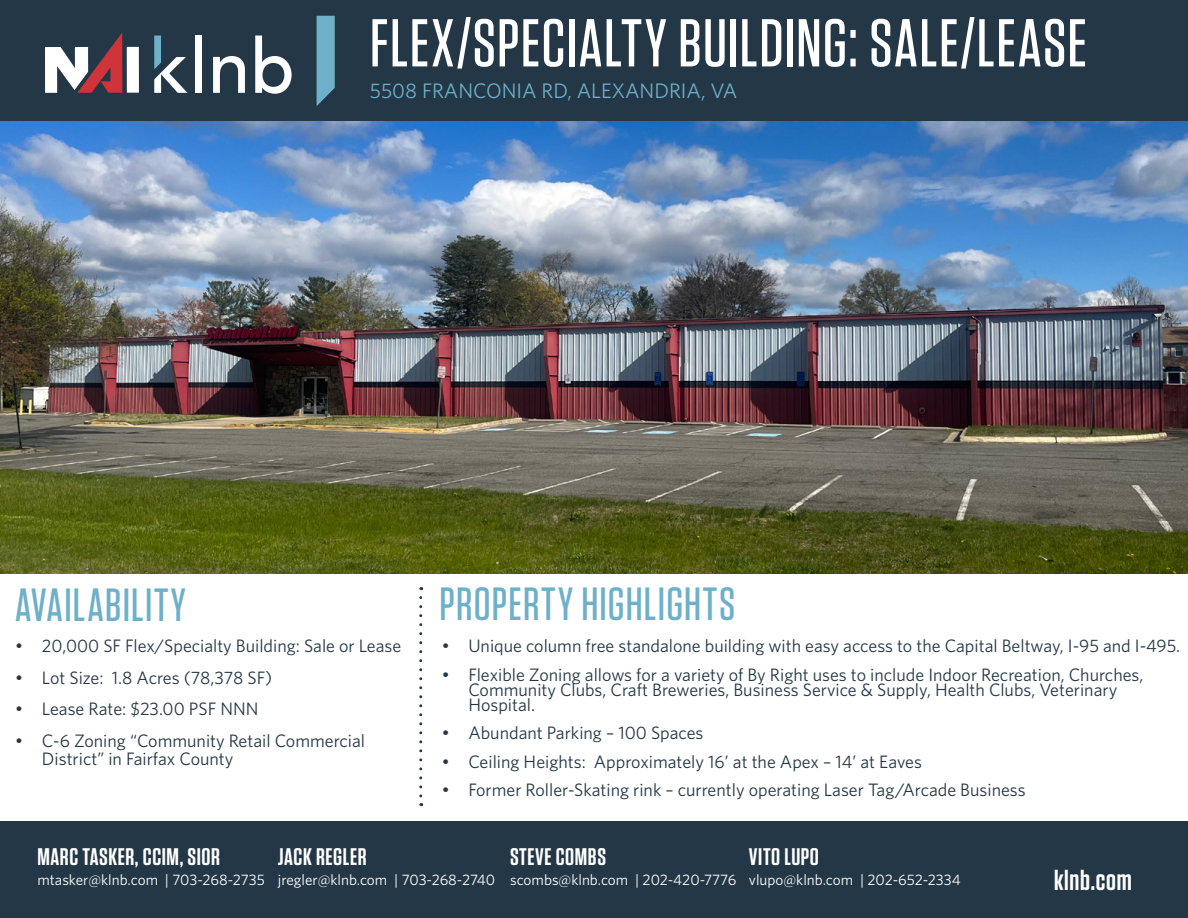
<style>
.page{position:relative;width:1188px;height:918px;background:#fff}
.page>*{position:absolute;margin:0;border:0;box-sizing:border-box;transform-origin:0 0}
.t1{font:500 67.5px "Tungsten";letter-spacing:.02em;color:#fff}
.t2{font:500 46.5px "Tungsten";letter-spacing:.025em;color:#6db0c8}
.t3{font:600 28.5px "Tungsten";letter-spacing:.025em;color:#fff}
.t4{font:600 24px "Tungsten";letter-spacing:.025em;color:#fff}
.t5{font:21px "Whitney";color:#6db0c8}
.t6{font:18px/15px "Whitney";color:#233746}
.t7{font:15.15px "Whitney";color:#fff}
.s1{font-family:"Gotham"}
</style>
<div class="page">
<div style="left:0;top:822px;width:1188px;height:96px;background:#233746"></div>
<div style="left:0;top:0;width:1188px;height:121px;background:#233746"></div>
<svg style="left:317px;top:16px;width:18px;height:90px;background:#64a2b9"></svg>
<div style="left:127px;top:47px;width:12px;height:46px;background:#fff"></div>
<svg style="left:45px;top:33px;width:77px;height:60px"></svg>
<svg style="left:154px;top:36px;width:33px;height:57px"></svg>
<div style="left:195px;top:36px;width:7px;height:57px;background:#fff"></div>
<svg style="left:213px;top:56px;width:32px;height:37px"></svg>
<svg style="left:255px;top:36px;width:37px;height:58px"></svg>
<img style="left:0;top:122px;width:1188px;height:451px">
<svg style="left:419px;top:598px;width:3px;height:208px"></svg>
<h1 class="t1" style="left:370px;top:12px;width:719px">FLEX/SPECIALTY BUILDING: SALE/LEASE</h1>
<p class="t5" style="left:370px;top:81px;width:369px">5508 FRANCONIA RD, ALEXANDRIA, VA</p>
<h2 class="t2" style="left:15px;top:584px;width:172px">AVAILABILITY</h2>
<h2 class="t2" style="left:439px;top:583px;width:297px">PROPERTY HIGHLIGHTS</h2>
<p class="t6" style="left:441px;top:639px;width:740px"><span class="s1">•</span> Unique column free standalone building with easy access to the Capital Beltway, I-95 and I-495.</p>
<p class="t6" style="left:468px;top:668px;width:677px;text-indent:-27px"><span class="s1">•</span> Flexible Zoning allows for a variety of By Right uses to include Indoor Recreation, Churches,<br>Community Clubs, Craft Breweries, Business Service &amp; Supply, Health Clubs, Veterinary<br>Hospital.</p>
<p class="t6" style="left:441px;top:726px;width:264px"><span class="s1">•</span> Abundant Parking – 100 Spaces</p>
<p class="t6" style="left:441px;top:755px;width:482px"><span class="s1">•</span> Ceiling Heights: Approximately 16’ at the Apex – 14’ at Eaves</p>
<p class="t6" style="left:441px;top:783px;width:586px"><span class="s1">•</span> Former Roller-Skating rink – currently operating Laser Tag/Arcade Business</p>
<p class="t6" style="left:15px;top:639px;width:388px"><span class="s1">•</span> 20,000 SF Flex/Specialty Building: Sale or Lease</p>
<p class="t6" style="left:15px;top:671px;width:259px"><span class="s1">•</span> Lot Size: 1.8 Acres (78,378 SF)</p>
<p class="t6" style="left:15px;top:702px;width:245px"><span class="s1">•</span> Lease Rate: $23.00 PSF NNN</p>
<p class="t6" style="left:42px;top:732px;width:325px;line-height:18px;text-indent:-27px"><span class="s1">•</span> C-6 Zoning “Community Retail Commercial<br>District” in Fairfax County</p>
<h3 class="t4" style="left:38px;top:846px;width:184px">MARC TASKER, CCIM, SIOR</h3>
<p class="t7" style="left:38px;top:873px;width:229px">mtasker@klnb.com | 703-268-2735</p>
<h3 class="t4" style="left:278px;top:846px;width:90px">JACK REGLER</h3>
<p class="t7" style="left:278px;top:873px;width:219px">jregler@klnb.com | 703-268-2740</p>
<h3 class="t4" style="left:510px;top:846px;width:97px">STEVE COMBS</h3>
<p class="t7" style="left:510px;top:873px;width:228px">scombs@klnb.com | 202-420-7776</p>
<h3 class="t4" style="left:749px;top:846px;width:72px">VITO LUPO</h3>
<p class="t7" style="left:749px;top:873px;width:213px">vlupo@klnb.com | 202-652-2334</p>
<h3 class="t3" style="left:1054px;top:867px;width:79px">klnb.com</h3>
</div>
